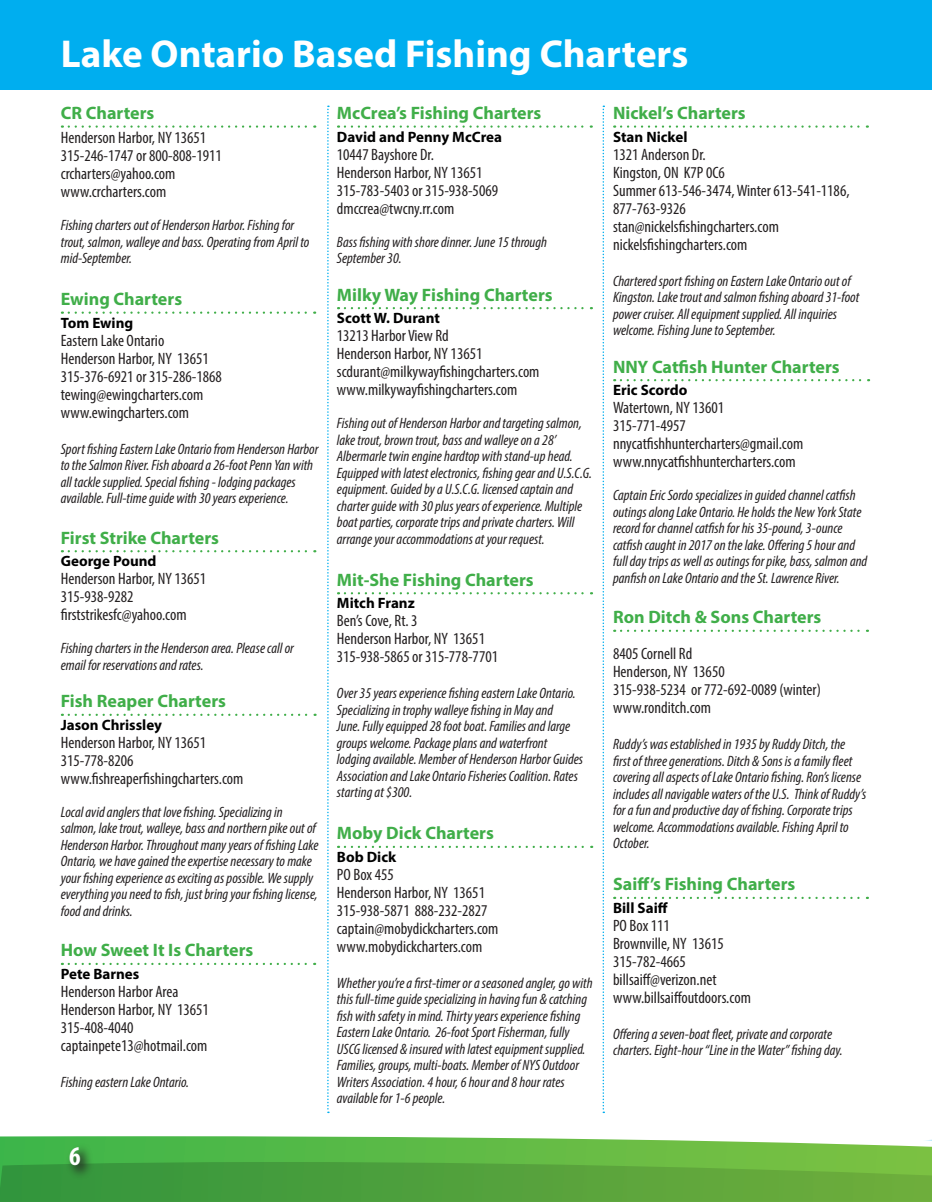
<style>
.page{position:relative;width:932px;height:1202px;background:#fff}
.page>*{position:absolute;margin:0;border:0;box-sizing:border-box;transform-origin:0 0}
.t1{font:700 39px "Myriad Pro";color:#fff}
.t2{font:700 condensed 27px "Myriad Pro";color:#fff}
.t3{font:700 18px "Myriad Pro";color:#40ae49}
.t4{font:condensed 16.5px/18px "Myriad Pro";color:#231f20}
.t5{font:italic condensed 15px/16.5px "Myriad Pro";color:#231f20}
.t6{font:700 15px "Myriad Pro";color:#000}
</style>
<div class="page">
<svg style="left:0;top:1136px;width:932px;height:65px"></svg>
<div style="left:65px;top:1143px;width:30px;height:36px;background:#231f20;opacity:.75"></div>
<div style="left:0;top:0;width:932px;height:89px;background:#00aeef"></div>
<svg style="left:69px;top:125px;width:246px;height:3px"></svg>
<svg style="left:69px;top:311px;width:246px;height:3px"></svg>
<svg style="left:69px;top:550px;width:246px;height:2px"></svg>
<svg style="left:69px;top:713px;width:246px;height:3px"></svg>
<svg style="left:69px;top:962px;width:246px;height:3px"></svg>
<svg style="left:345px;top:125px;width:246px;height:3px"></svg>
<svg style="left:345px;top:307px;width:247px;height:2px"></svg>
<svg style="left:345px;top:592px;width:247px;height:2px"></svg>
<svg style="left:345px;top:845px;width:247px;height:3px"></svg>
<svg style="left:621px;top:125px;width:246px;height:3px"></svg>
<svg style="left:621px;top:379px;width:248px;height:2px"></svg>
<svg style="left:621px;top:629px;width:247px;height:3px"></svg>
<svg style="left:621px;top:896px;width:246px;height:3px"></svg>
<svg style="left:327px;top:106px;width:2px;height:1007px"></svg>
<svg style="left:602px;top:106px;width:2px;height:1007px"></svg>
<h1 class="t1" style="left:61px;top:29px;width:629px">Lake Ontario Based Fishing Charters</h1>
<p class="t3" style="left:61px;top:101px;width:95px">CR Charters</p>
<p class="t4" style="left:61px;top:128px;width:163px">Henderson Harbor, NY 13651<br>315-246-1747 or 800-808-1911 crcharters@yahoo.com www.crcharters.com</p>
<p class="t5" style="left:61px;top:217px;width:250px">Fishing charters out of Henderson Harbor. Fishing for trout, salmon, walleye and bass. Operating from April to mid-September.</p>
<p class="t3" style="left:61px;top:287px;width:123px">Ewing Charters</p>
<p class="t6" style="left:61px;top:313px;width:74px">Tom Ewing</p>
<p class="t4" style="left:61px;top:331px;width:163px">Eastern Lake Ontario<br>Henderson Harbor, NY 13651<br>315-376-6921 or 315-286-1868 tewing@ewingcharters.com www.ewingcharters.com</p>
<p class="t5" style="left:61px;top:440px;width:259px">Sport fishing Eastern Lake Ontario from Henderson Harbor to the Salmon River. Fish aboard a 26-foot Penn Yan with all tackle supplied. Special fishing - lodging packages available. Full-time guide with 30 years experience.</p>
<p class="t3" style="left:61px;top:526px;width:160px">First Strike Charters</p>
<p class="t6" style="left:61px;top:551px;width:97px">George Pound</p>
<p class="t4" style="left:61px;top:569px;width:147px">Henderson Harbor, NY 13651<br>315-938-9282 firststrikesfc@yahoo.com</p>
<p class="t5" style="left:61px;top:640px;width:235px">Fishing charters in the Henderson area. Please call or email for reservations and rates.</p>
<p class="t3" style="left:61px;top:689px;width:167px">Fish Reaper Charters</p>
<p class="t6" style="left:61px;top:715px;width:103px">Jason Chrissley</p>
<p class="t4" style="left:61px;top:733px;width:184px">Henderson Harbor, NY 13651<br>315-778-8206 www.fishreaperfishingcharters.com</p>
<p class="t5" style="left:61px;top:803px;width:259px">Local avid anglers that love fishing. Specializing in salmon, lake trout, walleye, bass and northern pike out of Henderson Harbor. Throughout many years of fishing Lake Ontario, we have gained the expertise necessary to make your fishing experience as exciting as possible. We supply everything you need to fish, just bring your fishing license, food and drinks.</p>
<p class="t3" style="left:61px;top:938px;width:194px">How Sweet It Is Charters</p>
<p class="t6" style="left:61px;top:964px;width:80px">Pete Barnes</p>
<p class="t4" style="left:61px;top:982px;width:150px">Henderson Harbor Area<br>Henderson Harbor, NY 13651<br>315-408-4040 captainpete13@hotmail.com</p>
<p class="t5" style="left:61px;top:1073px;width:130px">Fishing eastern Lake Ontario.</p>
<p class="t3" style="left:337px;top:101px;width:206px">McCrea’s Fishing Charters</p>
<p class="t6" style="left:337px;top:127px;width:167px">David and Penny McCrea</p>
<p class="t4" style="left:337px;top:145px;width:163px">10447 Bayshore Dr.<br>Henderson Harbor, NY 13651<br>315-783-5403 or 315-938-5069 dmccrea@twcny.rr.com</p>
<p class="t5" style="left:337px;top:233px;width:212px">Bass fishing with shore dinner. June 15 through<br>September 30.</p>
<p class="t3" style="left:337px;top:283px;width:217px">Milky Way Fishing Charters</p>
<p class="t6" style="left:337px;top:308px;width:105px">Scott W. Durant</p>
<p class="t4" style="left:337px;top:326px;width:204px">13213 Harbor View Rd<br>Henderson Harbor, NY 13651 scdurant@milkywayfishingcharters.com www.milkywayfishingcharters.com</p>
<p class="t5" style="left:337px;top:415px;width:257px">Fishing out of Henderson Harbor and targeting salmon, lake trout, brown trout, bass and walleye on a 28’ Albermarle twin engine hardtop with stand-up head.<br>Equipped with latest electronics, fishing gear and U.S.C.G. equipment. Guided by a U.S.C.G. licensed captain and charter guide with 30 plus years of experience. Multiple boat parties, corporate trips and private charters. Will arrange your accommodations at your request.</p>
<p class="t3" style="left:337px;top:568px;width:198px">Mit-She Fishing Charters</p>
<p class="t6" style="left:337px;top:593px;width:79px">Mitch Franz</p>
<p class="t4" style="left:337px;top:611px;width:163px">Ben’s Cove, Rt. 3<br>Henderson Harbor, NY 13651<br>315-938-5865 or 315-778-7701</p>
<p class="t5" style="left:337px;top:685px;width:248px">Over 35 years experience fishing eastern Lake Ontario.<br>Specializing in trophy walleye fishing in May and<br>June. Fully equipped 28 foot boat. Families and large groups welcome. Package plans and waterfront lodging available. Member of Henderson Harbor Guides Association and Lake Ontario Fisheries Coalition. Rates starting at $300.</p>
<p class="t3" style="left:337px;top:821px;width:158px">Moby Dick Charters</p>
<p class="t6" style="left:337px;top:847px;width:61px">Bob Dick</p>
<p class="t4" style="left:337px;top:865px;width:163px">PO Box 455<br>Henderson Harbor, NY 13651<br>315-938-5871 888-232-2827 captain@mobydickcharters.com www.mobydickcharters.com</p>
<p class="t5" style="left:337px;top:974px;width:257px">Whether you’re a first-timer or a seasoned angler, go with this full-time guide specializing in having fun &amp; catching fish with safety in mind. Thirty years experience fishing Eastern Lake Ontario. 26-foot Sport Fisherman, fully USCG licensed &amp; insured with latest equipment supplied.<br>Families, groups, multi-boats. Member of NYS Outdoor Writers Association. 4 hour, 6 hour and 8 hour rates available for 1-6 people.</p>
<p class="t3" style="left:613px;top:101px;width:134px">Nickel’s Charters</p>
<p class="t6" style="left:613px;top:127px;width:76px">Stan Nickel</p>
<p class="t4" style="left:613px;top:145px;width:238px">1321 Anderson Dr.<br>Kingston, ON K7P 0C6<br>Summer 613-546-3474, Winter 613-541-1186,<br>877-763-9326 stan@nickelsfishingcharters.com nickelsfishingcharters.com</p>
<p class="t5" style="left:613px;top:272px;width:248px">Chartered sport fishing on Eastern Lake Ontario out of Kingston. Lake trout and salmon fishing aboard 31-foot power cruiser. All equipment supplied. All inquiries welcome. Fishing June to September.</p>
<p class="t3" style="left:613px;top:355px;width:228px">NNY Catfish Hunter Charters</p>
<p class="t6" style="left:613px;top:380px;width:76px">Eric Scordo</p>
<p class="t4" style="left:613px;top:398px;width:192px">Watertown, NY 13601<br>315-771-4957 nnycatfishhuntercharters@gmail.com www.nnycatfishhuntercharters.com</p>
<p class="t5" style="left:613px;top:487px;width:256px">Captain Eric Sordo specializes in guided channel catfish outings along Lake Ontario. He holds the New York State record for channel catfish for his 35-pound, 3-ounce catfish caught in 2017 on the lake. Offering 5 hour and full day trips as well as outings for pike, bass, salmon and panfish on Lake Ontario and the St. Lawrence River.</p>
<p class="t3" style="left:613px;top:605px;width:210px">Ron Ditch &amp; Sons Charters</p>
<p class="t4" style="left:613px;top:644px;width:209px">8405 Cornell Rd<br>Henderson, NY 13650<br>315-938-5234 or 772-692-0089 (winter) www.ronditch.com</p>
<p class="t5" style="left:613px;top:736px;width:255px">Ruddy’s was established in 1935 by Ruddy Ditch, the first of three generations. Ditch &amp; Sons is a family fleet covering all aspects of Lake Ontario fishing. Ron’s license includes all navigable waters of the U.S. Think of Ruddy’s for a fun and productive day of fishing. Corporate trips welcome. Accommodations available. Fishing April to October.</p>
<p class="t3" style="left:613px;top:872px;width:184px">Saiff’s Fishing Charters</p>
<p class="t6" style="left:613px;top:898px;width:56px">Bill Saiff</p>
<p class="t4" style="left:613px;top:916px;width:139px">PO Box 111<br>Brownville, NY 13615<br>315-782-4665 billsaiff@verizon.net www.billsaiffoutdoors.com</p>
<p class="t5" style="left:613px;top:1025px;width:231px">Offering a seven-boat fleet, private and corporate charters. Eight-hour “Line in the Water” fishing day.</p>
<h2 class="t2" style="left:69px;top:1139px;width:13px">6</h2>
</div>
